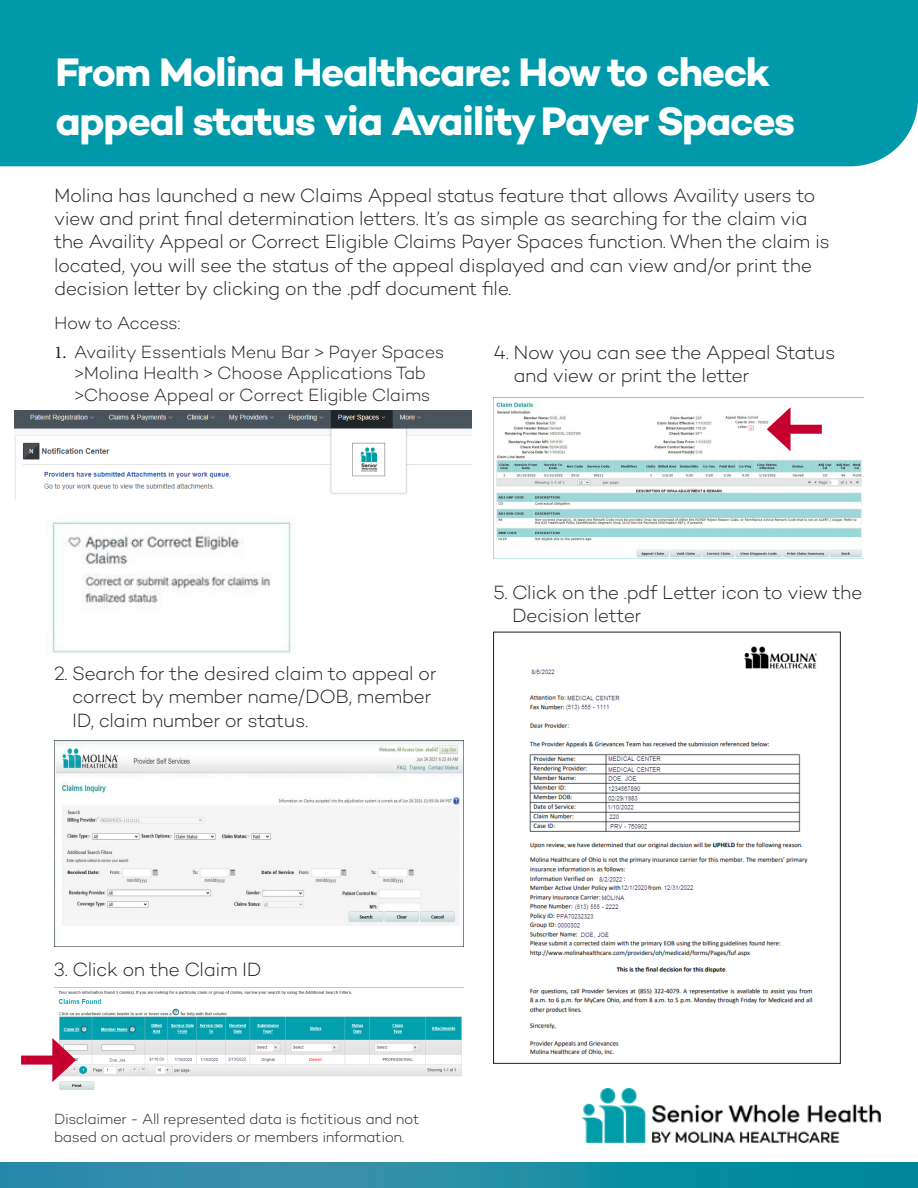
<style>
.page{position:relative;width:918px;height:1188px;background:#fff}
.page>*{position:absolute;margin:0;border:0;box-sizing:border-box;transform-origin:0 0}
.Head{font:700 40.5px/48.6px "Campton";letter-spacing:-.03em;color:#fff}
.Body{font:300 19.5px/23.4px "Campton";letter-spacing:-.025em;color:#231f20}
.Body-2{font:300 18px/21.6px "Campton";letter-spacing:-.02em;color:#231f20;text-align:center}
.Body-3{font:300 18px "Campton";letter-spacing:-.04em;color:#231f20}
.Body-4{font:300 15px/18px "Campton";letter-spacing:-.025em;color:#231f20}
.s1{font-family:"Minion Pro";font-weight:400}
</style>
<div class="page">
<div style="left:0;top:0;width:918px;height:166px;background:#0099a9"></div>
<svg style="left:0;top:1162px;width:918px;height:26px;background:#1f8ca4"></svg>
<img style="left:52px;top:520px;width:240px;height:134px">
<img style="left:54px;top:740px;width:410px;height:207px">
<img style="left:54px;top:987px;width:410px;height:103px">
<img style="left:494px;top:402px;width:370px;height:157px">
<img style="left:529px;top:646px;width:288px;height:409px">
<div style="left:493px;top:632px;width:348px;height:432px;border:1px solid #231f20"></div>
<div style="left:21px;top:1056px;width:41px;height:9px;background:#c5002e"></div>
<svg style="left:52px;top:1038px;width:24px;height:44px"></svg>
<div style="left:781px;top:425px;width:41px;height:9px;background:#c5002e"></div>
<svg style="left:767px;top:407px;width:24px;height:44px"></svg>
<img style="left:581px;top:1089px;width:300px;height:54px">
<img style="left:15px;top:411px;width:457px;height:89px">
<p class="Head" style="left:56px;top:48px;width:741px">From Molina Healthcare: How to check appeal status via Availity Payer Spaces</p>
<p class="Body" style="left:54px;top:183px;width:777px">Molina has launched a new Claims Appeal status feature that allows Availity users to view and print final determination letters. It’s as simple as searching for the claim via the Availity Appeal or Correct Eligible Claims Payer Spaces function. When the claim is located, you will see the status of the appeal displayed and can view and/or print the decision letter by clicking on the .pdf document file.</p>
<p class="Body-3" style="left:54px;top:312px;width:128px">How to Access:</p>
<p class="Body-2" style="left:54px;top:341px;width:392px"><span class="s1">1.</span> Availity Essentials Menu Bar &gt; Payer Spaces &gt;Molina Health &gt; Choose Applications Tab &gt;Choose Appeal or Correct Eligible Claims</p>
<p class="Body" style="left:514px;top:340px;width:324px;text-indent:-20px">4. Now you can see the Appeal Status and view or print the letter</p>
<p class="Body" style="left:72px;top:661px;width:366px;text-indent:-18px">2. Search for the desired claim to appeal or correct by member name/DOB, member<br>ID, claim number or status.</p>
<p class="Body" style="left:512px;top:580px;width:352px;text-indent:-18px">5. Click on the .pdf Letter icon to view the<br>Decision letter</p>
<p class="Body" style="left:54px;top:957px;width:209px">3. Click on the Claim ID</p>
<p class="Body-4" style="left:54px;top:1110px;width:367px">Disclaimer - All represented data is fictitious and not based on actual providers or members information.</p>
</div>
